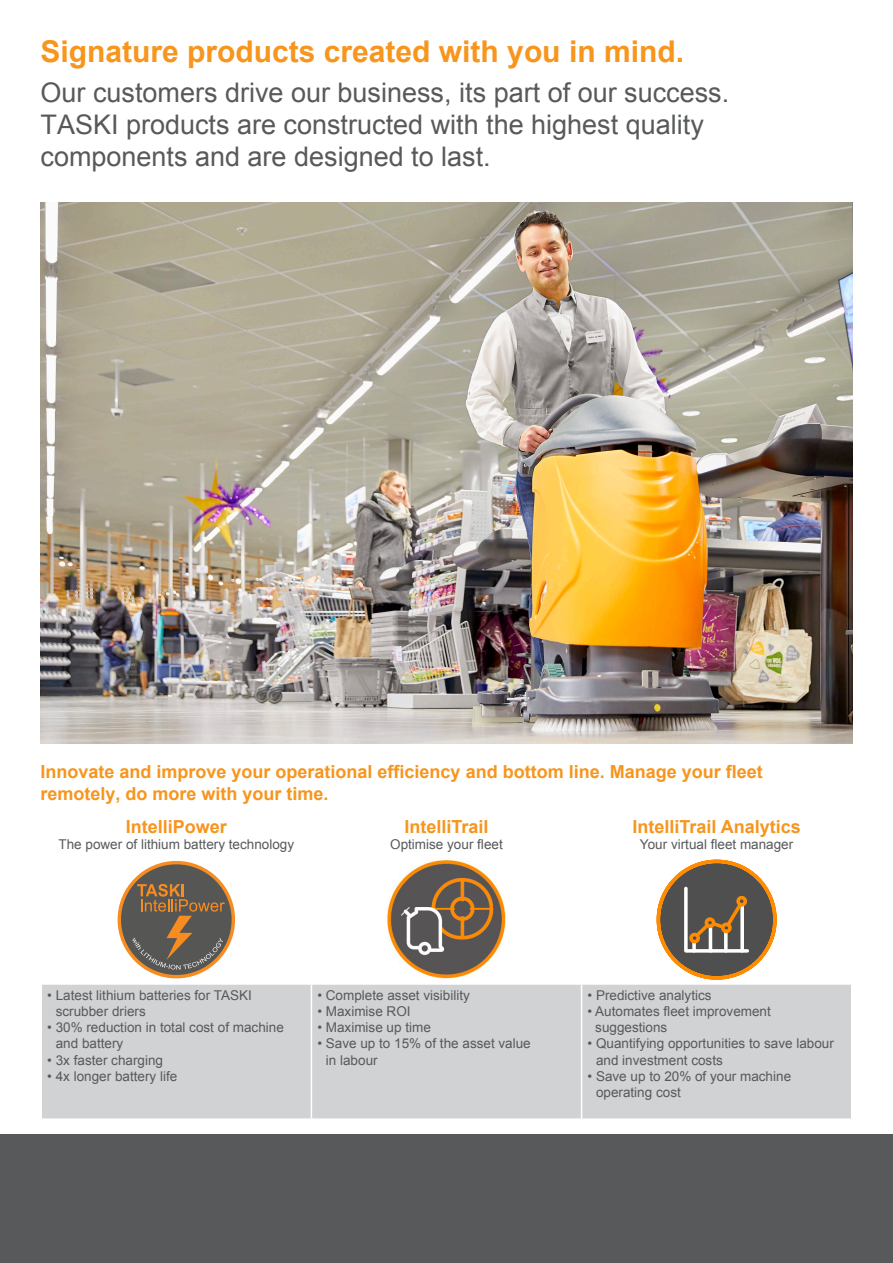
<style>
.page{position:relative;width:893px;height:1263px;background:#fff}
.page>*{position:absolute;margin:0;border:0;box-sizing:border-box;transform-origin:0 0}
.t1{font:700 30px "Arial";color:#f7951d}
.t2{font:27px/32.4px "Arial";color:#57595b}
.t3{font:700 18px/21.6px "Arial";color:#f7951d}
.t4{font:13.5px/16.2px "Arial";color:#57595b}
</style>
<div class="page">
<img style="left:40px;top:202px;width:812px;height:541px">
<div style="left:0;top:1134px;width:893px;height:129px;background:#57595b"></div>
<div style="left:42px;top:985px;width:809px;height:133px;background:#d1d2d4"></div>
<hr style="left:311px;top:985px;width:1px;height:133px;background:#fff">
<hr style="left:581px;top:985px;width:1px;height:133px;background:#fff">
<svg style="left:118px;top:861px;width:117px;height:117px"></svg>
<img style="left:387px;top:859px;width:119px;height:120px">
<svg style="left:656px;top:859px;width:121px;height:121px"></svg>
<h1 class="t1" style="left:40px;top:32px;width:645px">Signature products created with you in mind.</h1>
<h2 class="t2" style="left:40px;top:76px;width:690px">Our customers drive our business, its part of our success.<br>TASKI products are constructed with the highest quality components and are designed to last.</h2>
<h3 class="t3" style="left:40px;top:762px;width:724px">Innovate and improve your operational efficiency and bottom line. Manage your fleet remotely, do more with your time.</h3>
<h3 class="t3" style="left:126px;top:817px;width:103px">IntelliPower</h3>
<p class="t4" style="left:59px;top:837px;width:237px">The power of lithium battery technology</p>
<h3 class="t3" style="left:404px;top:817px;width:86px">IntelliTrail</h3>
<p class="t4" style="left:390px;top:837px;width:114px">Optimise your fleet</p>
<p class="t4" style="left:56px;top:987px;width:198px;text-indent:-8px">• Latest lithium batteries for TASKI scrubber driers</p>
<p class="t4" style="left:56px;top:1019px;width:230px;text-indent:-8px">• 30% reduction in total cost of machine and battery</p>
<p class="t4" style="left:47px;top:1052px;width:117px">• 3x faster charging</p>
<p class="t4" style="left:47px;top:1068px;width:132px">• 4x longer battery life</p>
<p class="t4" style="left:317px;top:987px;width:154px">• Complete asset visibility</p>
<p class="t4" style="left:317px;top:1003px;width:95px">• Maximise ROI</p>
<p class="t4" style="left:317px;top:1019px;width:115px">• Maximise up time</p>
<p class="t4" style="left:326px;top:1036px;width:206px;text-indent:-8px">• Save up to 15% of the asset value in labour</p>
<h3 class="t3" style="left:632px;top:817px;width:170px">IntelliTrail Analytics</h3>
<p class="t4" style="left:640px;top:837px;width:155px">Your virtual fleet manager</p>
<p class="t4" style="left:588px;top:987px;width:126px">• Predictive analytics</p>
<p class="t4" style="left:595px;top:1003px;width:177px;text-indent:-8px">• Automates fleet improvement suggestions</p>
<p class="t4" style="left:596px;top:1036px;width:239px;text-indent:-8px">• Quantifying opportunities to save labour and investment costs</p>
<p class="t4" style="left:596px;top:1068px;width:197px;text-indent:-8px">• Save up to 20% of your machine operating cost</p>
</div>
